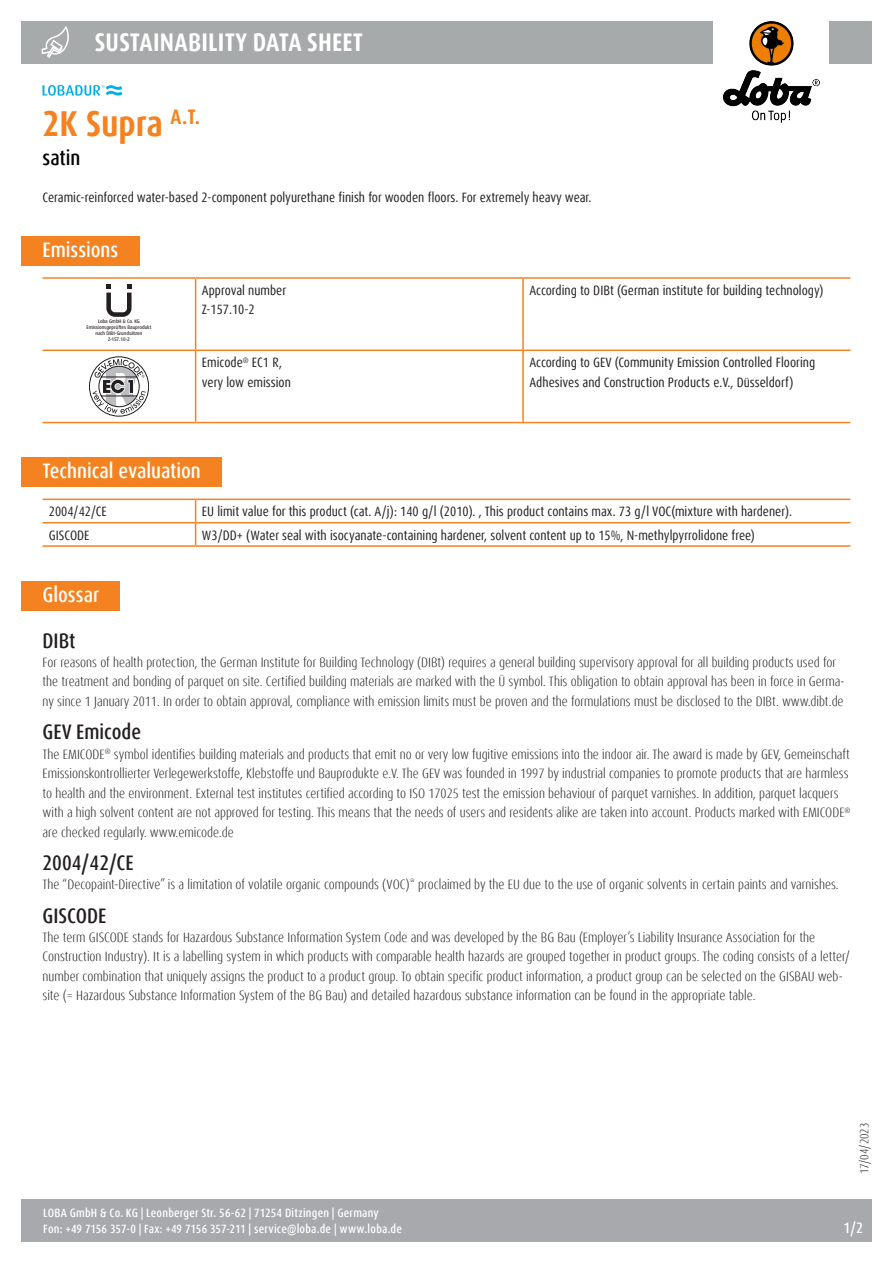
<style>
.page{position:relative;width:893px;height:1263px;background:#fff}
.page>*{position:absolute;margin:0;border:0;box-sizing:border-box;transform-origin:0 0}
.Name{font:700 condensed 36px "Dax OT";color:#f58220}
.t1{font:700 condensed 25.5px "Dax OT";letter-spacing:.01em;color:#fff}
.Titel{font:500 condensed 21px "Dax OT";color:#fff}
.Titel_Glossar{font:500 condensed 21px "Dax OT";color:#231f20}
.t2{font:500 condensed 21px "Dax OT";color:#000001}
.t3{font:500 condensed 15px "Dax OT";color:#fff}
.Text_Glossar{font:300 condensed 13.5px/19.5px "Dax OT";color:#231f20}
.Text{font:condensed 13.5px/19.5px "Dax OT";color:#231f20}
.t4{font:500 condensed 12px/16.5px "Dax OT";letter-spacing:.015em;color:#fff}
.t5{font:300 condensed 12px "Dax OT";letter-spacing:.005em;color:#231f20}
.t6{font:500 expanded 5.1px/6px "Dax Pro";color:#231f20;text-align:center;scale:.82 1}
</style>
<div class="page">
<svg style="left:43px;top:85px;width:79px;height:11px"></svg>
<div style="left:21px;top:1199px;width:851px;height:43px;background:#a8a9ad"></div>
<div style="left:21px;top:21px;width:851px;height:43px;background:#a7aaaa"></div>
<svg style="left:41px;top:27px;width:28px;height:31px"></svg>
<img style="left:714px;top:21px;width:115px;height:102px">
<hr style="left:196px;top:349px;width:327px;height:2px;background:#f58220">
<hr style="left:523px;top:349px;width:327px;height:2px;background:#f58220">
<hr style="left:196px;top:422px;width:327px;height:1px;background:#f58220">
<hr style="left:523px;top:422px;width:327px;height:1px;background:#f58220">
<hr style="left:43px;top:277px;width:153px;height:2px;background:#f58220">
<hr style="left:196px;top:277px;width:327px;height:2px;background:#f58220">
<hr style="left:523px;top:277px;width:327px;height:2px;background:#f58220">
<hr style="left:522px;top:279px;width:2px;height:70px;background:#f58220">
<hr style="left:522px;top:351px;width:2px;height:71px;background:#f58220">
<hr style="left:195px;top:279px;width:1px;height:70px;background:#f58220">
<hr style="left:43px;top:349px;width:153px;height:2px;background:#f58220">
<hr style="left:195px;top:351px;width:1px;height:71px;background:#f58220">
<hr style="left:43px;top:422px;width:153px;height:1px;background:#f58220">
<div style="left:21px;top:236px;width:119px;height:29px;background:#f58220"></div>
<svg style="left:106px;top:284px;width:26px;height:33px"></svg>
<svg style="left:89px;top:357px;width:60px;height:59px"></svg>
<hr style="left:43px;top:522px;width:153px;height:1px;background:#f58220">
<hr style="left:196px;top:522px;width:654px;height:1px;background:#f58220">
<hr style="left:43px;top:545px;width:153px;height:2px;background:#f58220">
<hr style="left:196px;top:545px;width:654px;height:2px;background:#f58220">
<svg style="left:195px;top:500px;width:1px;height:45px"></svg>
<hr style="left:43px;top:499px;width:153px;height:1px;background:#f58220">
<hr style="left:196px;top:499px;width:654px;height:1px;background:#f58220">
<div style="left:21px;top:457px;width:201px;height:30px;background:#f58220"></div>
<div style="left:21px;top:581px;width:99px;height:29px;background:#f58220"></div>
<h2 class="t1" style="left:95px;top:26px;width:270px">SUSTAINABILITY DATA SHEET</h2>
<p class="Name" style="left:43px;top:100px;width:159px">2K Supra <sup>A.T.</sup></p>
<h3 class="t2" style="left:43px;top:145px;width:40px">satin</h3>
<p class="Text" style="left:43px;top:188px;width:550px">Ceramic-reinforced water-based 2-component polyurethane finish for wooden floors. For extremely heavy wear.</p>
<p class="Titel" style="left:43px;top:236px;width:77px">Emissions</p>
<p class="t6" style="left:87px;top:319px;width:81px">Loba GmbH &amp; Co. KG<br>Emissionsgeprüftes Bauprodukt nach DIBt-Grundsätzen<br>Z-157.10-2</p>
<p class="Text" style="left:202px;top:281px;width:86px">Approval number</p>
<p class="Text" style="left:202px;top:300px;width:54px">Z-157.10-2</p>
<p class="Text" style="left:202px;top:353px;width:82px">Emicode<sup>®</sup> EC1 R,</p>
<p class="Text" style="left:202px;top:372px;width:90px">very low emission</p>
<p class="Text" style="left:529px;top:281px;width:296px">According to DIBt (German institute for building technology)</p>
<p class="Text" style="left:529px;top:353px;width:287px">According to GEV (Community Emission Controlled Flooring<br>Adhesives and Construction Products e.V., Düsseldorf)</p>
<p class="Titel" style="left:43px;top:457px;width:160px">Technical evaluation</p>
<p class="Text" style="left:49px;top:502px;width:59px">2004/42/CE</p>
<p class="Text" style="left:202px;top:502px;width:591px">EU limit value for this product (cat. A/j): 140 g/l (2010). , This product contains max. 73 g/l VOC(mixture with hardener).</p>
<p class="Text" style="left:49px;top:525px;width:42px">GISCODE</p>
<p class="Text" style="left:202px;top:525px;width:554px">W3/DD+ (Water seal with isocyanate-containing hardener, solvent content up to 15%, N-methylpyrrolidone free)</p>
<p class="Titel" style="left:43px;top:581px;width:58px">Glossar</p>
<p class="Titel_Glossar" style="left:43px;top:627px;width:35px">DIBt</p>
<p class="Text_Glossar" style="left:43px;top:653px;width:804px">For reasons of health protection, the German Institute for Building Technology (DIBt) requires a general building supervisory approval for all building products used for the treatment and bonding of parquet on site. Certified building materials are marked with the Ü symbol. This obligation to obtain approval has been in force in Germa&shy;ny since 1 January 2011. In order to obtain approval, compliance with emission limits must be proven and the formulations must be disclosed to the DIBt. www.dibt.de</p>
<p class="Titel_Glossar" style="left:43px;top:719px;width:100px">GEV Emicode</p>
<p class="Text_Glossar" style="left:43px;top:744px;width:809px">The EMICODE<sup>®</sup> symbol identifies building materials and products that emit no or very low fugitive emissions into the indoor air. The award is made by GEV, Gemeinschaft Emissionskontrollierter Verlegewerkstoffe, Klebstoffe und Bauprodukte e.V. The GEV was founded in 1997 by industrial companies to promote products that are harmless to health and the environment. External test institutes certified according to ISO 17025 test the emission behaviour of parquet varnishes. In addition, parquet lacquers with a high solvent content are not approved for testing. This means that the needs of users and residents alike are taken into account. Products marked with EMICODE<sup>® </sup>are checked regularly. www.emicode.de</p>
<p class="Titel_Glossar" style="left:43px;top:849px;width:93px">2004/42/CE</p>
<p class="Text_Glossar" style="left:43px;top:875px;width:797px">The “Decopaint-Directive” is a limitation of volatile organic compounds (VOC)* proclaimed by the EU due to the use of organic solvents in certain paints and varnishes.</p>
<p class="Titel_Glossar" style="left:43px;top:902px;width:65px">GISCODE</p>
<p class="Text_Glossar" style="left:43px;top:927px;width:809px">The term GISCODE stands for Hazardous Substance Information System Code and was developed by the BG Bau (Employer’s Liability Insurance Association for the Construction Industry). It is a labelling system in which products with comparable health hazards are grouped together in product groups. The coding consists of a letter/ number combination that uniquely assigns the product to a product group. To obtain specific product information, a product group can be selected on the GISBAU web&shy;site (= Hazardous Substance Information System of the BG Bau) and detailed hazardous substance information can be found in the appropriate table.</p>
<p class="t5" style="left:857px;top:1174px;width:53px;rotate:-90deg">17/04/2023</p>
<p class="t4" style="left:43px;top:1205px;width:360px">LOBA GmbH &amp; Co. KG | Leonberger Str. 56-62 | 71254 Ditzingen | Germany<br>Fon: +49 7156 357-0 | Fax: +49 7156 357-211 | service@loba.de | www.loba.de</p>
<p class="t3" style="left:843px;top:1218px;width:21px">1/2</p>
</div>
